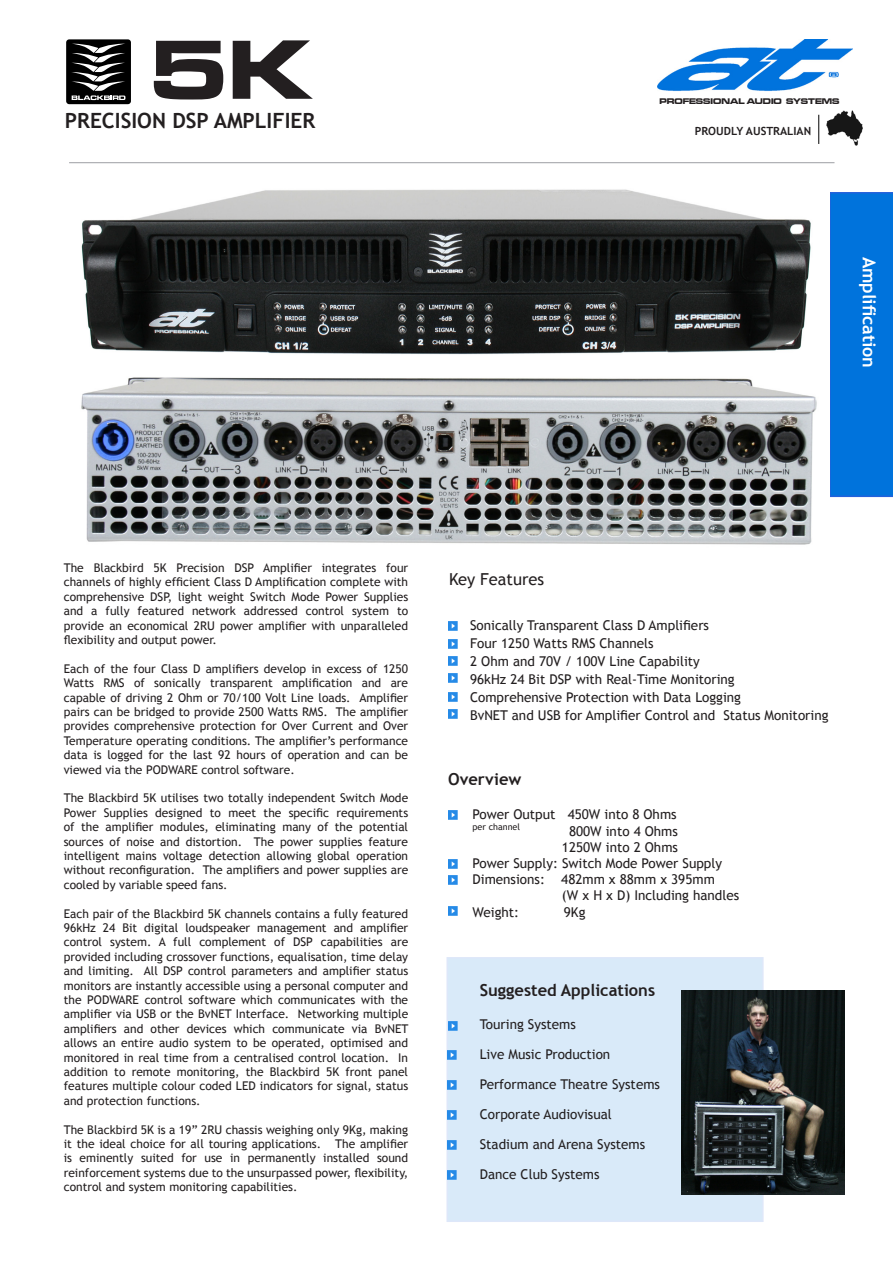
<style>
.page{position:relative;width:893px;height:1263px;background:#fff}
.page>*{position:absolute;margin:0;border:0;box-sizing:border-box;transform-origin:0 0}
.t1{font:87px "Microgramma D Bold Exte";color:#231f20}
.t2{font:700 21px "Trebuchet MS";color:#231f20}
.t3{font:700 18px "Trebuchet MS";color:#fff}
.t4{font:700 16.5px "Trebuchet MS";color:#231f20}
.t5{font:16.5px "Trebuchet MS";color:#231f20}
.t6{font:13.5px "Trebuchet MS";color:#231f20}
.t7{font:12px/14.4px "Trebuchet MS";color:#231f20;text-align:justify}
.t8{font:700 11.25px "Trebuchet MS";color:#231f20}
.t9{font:9px "Trebuchet MS";color:#231f20}
.t10{font:8.4px "Microgramma D Bold Exte";color:#231f20}
</style>
<div class="page">
<div style="left:446px;top:957px;width:318px;height:265px;background:#d9eaf9"></div>
<div style="left:830px;top:192px;width:63px;height:305px;background:#0073dc"></div>
<hr style="left:69px;top:162px;width:765px;height:1px;background:#a8a9ad">
<svg style="left:449px;top:621px;width:9px;height:9px"></svg>
<svg style="left:449px;top:639px;width:9px;height:9px"></svg>
<svg style="left:449px;top:656px;width:9px;height:9px"></svg>
<svg style="left:449px;top:674px;width:9px;height:9px"></svg>
<img style="left:826px;top:111px;width:36px;height:35px">
<svg style="left:818px;top:115px;width:1px;height:29px"></svg>
<img style="left:658px;top:39px;width:195px;height:52px">
<svg style="left:449px;top:810px;width:9px;height:9px"></svg>
<svg style="left:449px;top:859px;width:9px;height:9px"></svg>
<svg style="left:449px;top:876px;width:9px;height:9px"></svg>
<svg style="left:448px;top:907px;width:9px;height:9px"></svg>
<div style="left:66px;top:39px;width:65px;height:65px;background:#000;border-radius:3px"></div>
<svg style="left:71px;top:44px;width:54px;height:56px"></svg>
<img style="left:81px;top:189px;width:736px;height:356px">
<svg style="left:448px;top:692px;width:9px;height:9px"></svg>
<svg style="left:448px;top:709px;width:9px;height:9px"></svg>
<svg style="left:448px;top:1051px;width:9px;height:9px"></svg>
<svg style="left:448px;top:1080px;width:9px;height:9px"></svg>
<svg style="left:448px;top:1110px;width:9px;height:9px"></svg>
<svg style="left:448px;top:1140px;width:9px;height:9px"></svg>
<svg style="left:448px;top:1171px;width:9px;height:9px"></svg>
<svg style="left:448px;top:1021px;width:9px;height:9px"></svg>
<img style="left:681px;top:991px;width:163px;height:204px">
<p class="t1" style="left:150px;top:11px;width:163px">5K</p>
<p class="t2" style="left:65px;top:107px;width:252px">PRECISION DSP AMPLIFIER</p>
<p class="t10" style="left:659px;top:95px;width:181px">PROFESSIONAL AUDIO SYSTEMS</p>
<p class="t8" style="left:695px;top:124px;width:118px">PROUDLY AUSTRALIAN</p>
<p class="t3" style="left:880px;top:257px;width:113px;rotate:90deg">Amplification</p>
<p class="t7" style="left:64px;top:561px;width:346px">The Blackbird 5K Precision DSP Amplifier integrates four channels of highly efficient Class D Amplification complete with comprehensive DSP, light weight Switch Mode Power Supplies and a fully featured network addressed control system to provide an economical 2RU power amplifier with unparalleled flexibility and output power.</p>
<p class="t7" style="left:64px;top:661px;width:346px">Each of the four Class D amplifiers develop in excess of 1250<br>Watts RMS of sonically transparent amplification and are capable of driving 2 Ohm or 70/100 Volt Line loads. Amplifier pairs can be bridged to provide 2500 Watts RMS. The amplifier provides comprehensive protection for Over Current and Over Temperature operating conditions. The amplifier’s performance data is logged for the last 92 hours of operation and can be viewed via the PODWARE control software.</p>
<p class="t7" style="left:64px;top:791px;width:346px">The Blackbird 5K utilises two totally independent Switch Mode Power Supplies designed to meet the specific requirements of the amplifier modules, eliminating many of the potential sources of noise and distortion. The power supplies feature intelligent mains voltage detection allowing global operation without reconfiguration. The amplifiers and power supplies are cooled by variable speed fans.</p>
<p class="t7" style="left:64px;top:906px;width:346px">Each pair of the Blackbird 5K channels contains a fully featured 96kHz 24 Bit digital loudspeaker management and amplifier control system. A full complement of DSP capabilities are provided including crossover functions, equalisation, time delay and limiting. All DSP control parameters and amplifier status monitors are instantly accessible using a personal computer and the PODWARE control software which communicates with the amplifier via USB or the BvNET Interface. Networking multiple amplifiers and other devices which communicate via BvNET allows an entire audio system to be operated, optimised and monitored in real time from a centralised control location. In addition to remote monitoring, the Blackbird 5K front panel features multiple colour coded LED indicators for signal, status and protection functions.</p>
<p class="t7" style="left:64px;top:1122px;width:346px">The Blackbird 5K is a 19” 2RU chassis weighing only 9Kg, making it the ideal choice for all touring applications. The amplifier is eminently suited for use in permanently installed sound reinforcement systems due to the unsurpassed power, flexibility, control and system monitoring capabilities.</p>
<p class="t5" style="left:449px;top:569px;width:97px">Key Features</p>
<p class="t6" style="left:470px;top:617px;width:240px">Sonically Transparent Class D Amplifiers</p>
<p class="t6" style="left:470px;top:635px;width:185px">Four 1250 Watts RMS Channels</p>
<p class="t6" style="left:470px;top:653px;width:231px">2 Ohm and 70V / 100V Line Capability</p>
<p class="t6" style="left:470px;top:671px;width:266px">96kHz 24 Bit DSP with Real-Time Monitoring</p>
<p class="t6" style="left:470px;top:689px;width:272px">Comprehensive Protection with Data Logging</p>
<p class="t6" style="left:470px;top:707px;width:360px">BvNET and USB for Amplifier Control and Status Monitoring</p>
<p class="t4" style="left:448px;top:769px;width:75px">Overview</p>
<p class="t6" style="left:473px;top:807px;width:206px">Power Output 450W into 8 Ohms</p>
<p class="t9" style="left:473px;top:821px;width:49px">per channel</p>
<p class="t6" style="left:569px;top:823px;width:110px">800W into 4 Ohms</p>
<p class="t6" style="left:562px;top:839px;width:118px">1250W into 2 Ohms</p>
<p class="t6" style="left:473px;top:855px;width:251px">Power Supply: Switch Mode Power Supply</p>
<p class="t6" style="left:473px;top:871px;width:244px">Dimensions: 482mm x 88mm x 395mm</p>
<p class="t6" style="left:562px;top:888px;width:179px">(W x H x D) Including handles</p>
<p class="t6" style="left:473px;top:904px;width:48px">Weight:</p>
<p class="t6" style="left:564px;top:904px;width:23px">9Kg</p>
<p class="t4" style="left:480px;top:980px;width:177px">Suggested Applications</p>
<p class="t6" style="left:480px;top:1017px;width:98px">Touring Systems</p>
<p class="t6" style="left:480px;top:1047px;width:132px">Live Music Production</p>
<p class="t6" style="left:480px;top:1077px;width:182px">Performance Theatre Systems</p>
<p class="t6" style="left:480px;top:1107px;width:134px">Corporate Audiovisual</p>
<p class="t6" style="left:480px;top:1137px;width:167px">Stadium and Arena Systems</p>
<p class="t6" style="left:480px;top:1167px;width:121px">Dance Club Systems</p>
</div>
